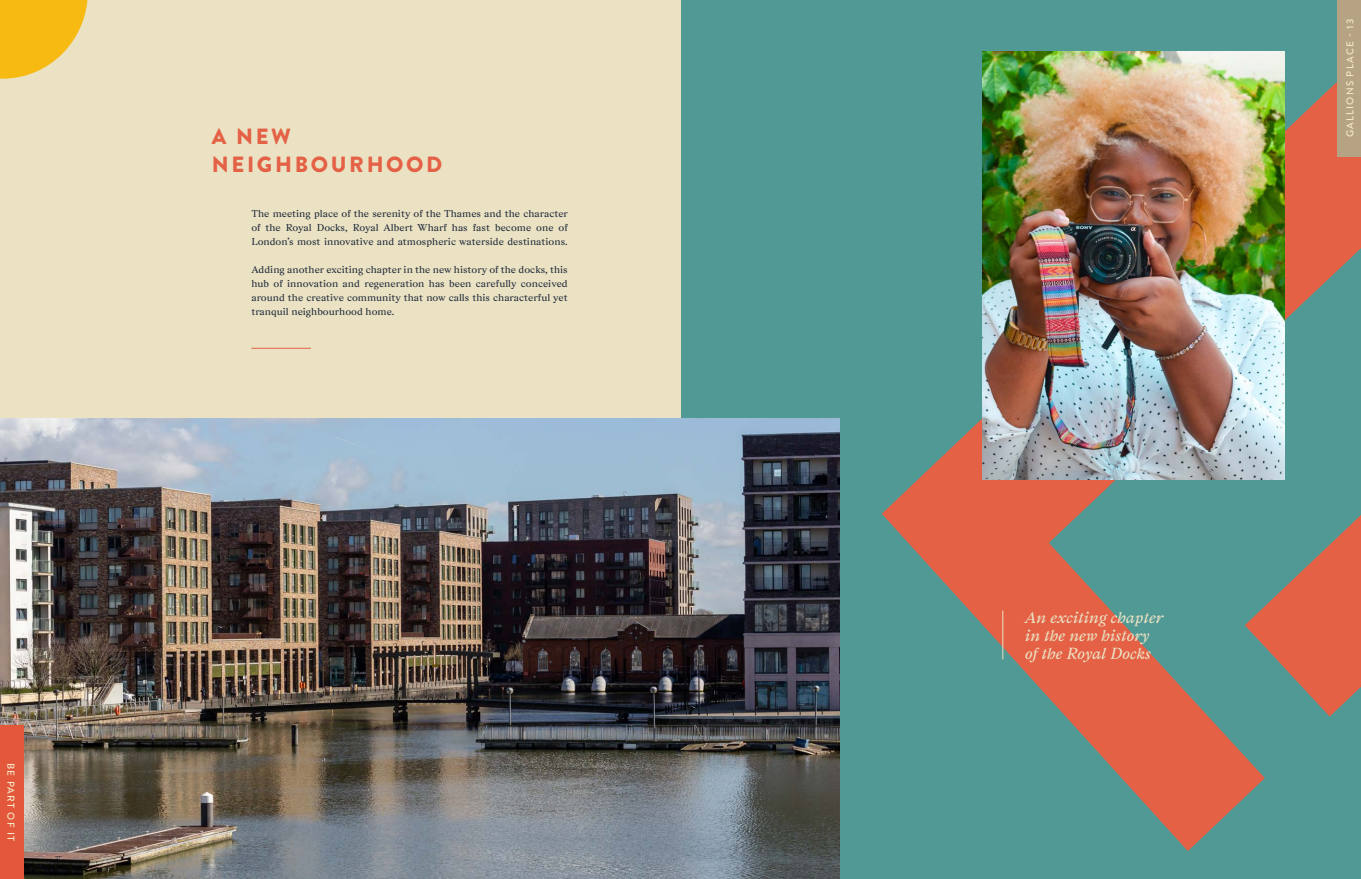
<style>
.page{position:relative;width:1361px;height:879px;background:#fff}
.page>*{position:absolute;margin:0;border:0;box-sizing:border-box;transform-origin:0 0}
.t1{font:900 22px/28px "Brandon Grotesque";letter-spacing:.12em;color:#e46146}
.t2{font:italic 16px/18px "Gza";color:#ebe2c3}
.t3{font:10px/14px "Gza";color:#1e2939;text-align:justify}
.t4{font:500 10px "Brandon Grotesque";letter-spacing:.12em;color:#f3e7c7}
</style>
<div class="page">
<div style="left:680px;top:0;width:681px;height:879px;background:#519994"></div>
<svg style="left:882px;top:59px;width:479px;height:792px"></svg>
<div style="left:0;top:0;width:680px;height:879px;background:#ebe2c3"></div>
<img style="left:0;top:418px;width:839px;height:461px">
<img style="left:982px;top:51px;width:302px;height:429px">
<hr style="left:1002px;top:610px;width:1px;height:49px;background:#ebe2c3">
<svg style="left:0;top:0;width:88px;height:79px"></svg>
<hr style="left:251px;top:348px;width:60px;height:1px;background:#e46146">
<div style="left:0;top:725px;width:24px;height:154px;background:#e3583b"></div>
<div style="left:1337px;top:0;width:24px;height:156px;background:#b6a384"></div>
<p class="t4" style="left:18px;top:763px;width:79px;rotate:90deg">BE PART OF IT</p>
<h1 class="t1" style="left:212px;top:122px;width:232px">A NEW<br>NEIGHBOURHOOD</h1>
<p class="t3" style="left:251px;top:206px;width:318px">The meeting place of the serenity of the Thames and the character of the Royal Docks, Royal Albert Wharf has fast become one of London’s most innovative and atmospheric waterside destinations.</p>
<p class="t3" style="left:251px;top:262px;width:318px">Adding another exciting chapter in the new history of the docks, this hub of innovation and regeneration has been carefully conceived around the creative community that now calls this characterful yet tranquil neighbourhood home.</p>
<p class="t4" style="left:1343px;top:137px;width:120px;rotate:-90deg">GALLIONS PLACE - 13</p>
<h2 class="t2" style="left:1024px;top:609px;width:140px">An exciting chapter in the new history of the Royal Docks</h2>
</div>
